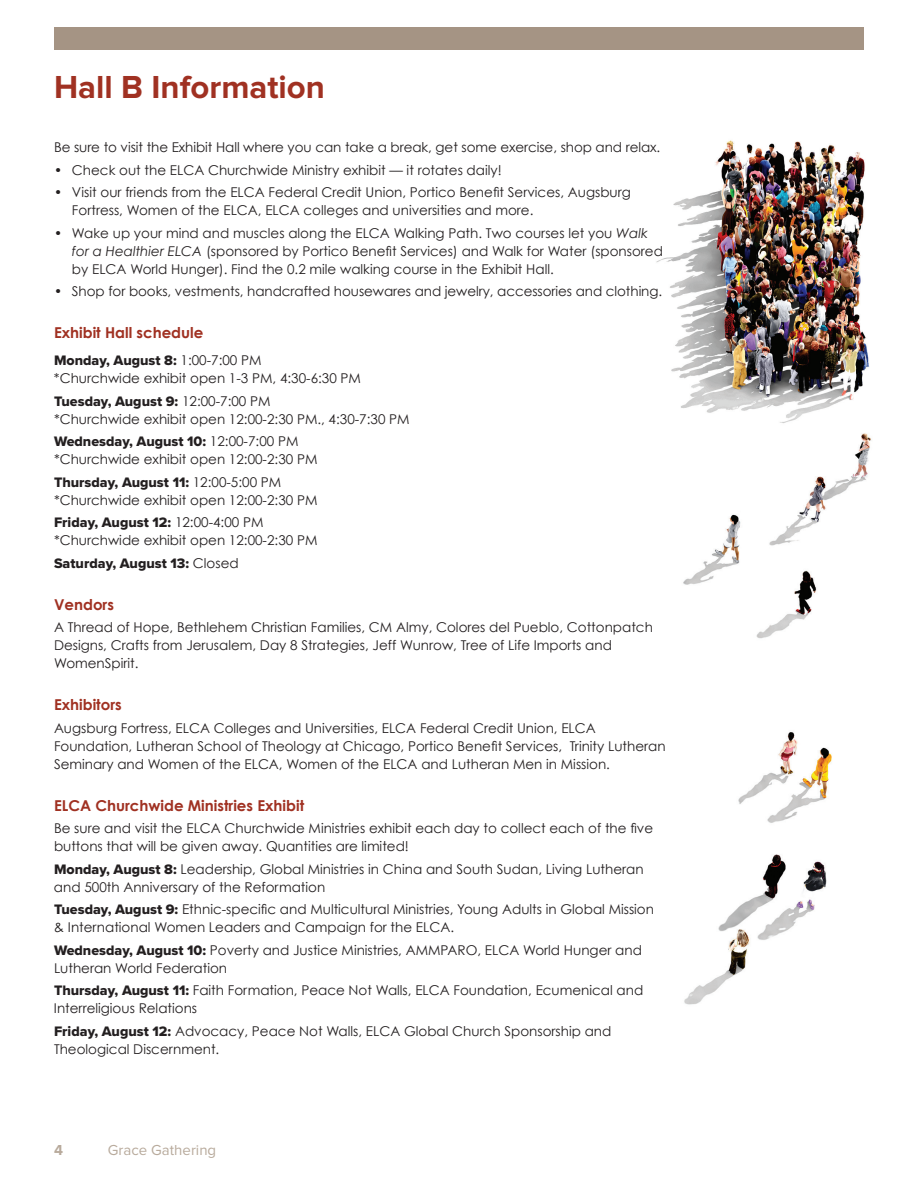
<style>
.page{position:relative;width:918px;height:1188px;background:#fff}
.page>*{position:absolute;margin:0;border:0;box-sizing:border-box;transform-origin:0 0}
.t1{font:700 33px "Proxima Nova";color:#a03122}
.t2{font:700 15px "Century Gothic";color:#a03122}
.t3{font:15px "Proxima Nova";color:#b8aa9c}
.t4{font:700 15px "Proxima Nova";color:#b8aa9c}
.t5{font:14.25px "Proxima Nova Extrabld";color:#231f20}
.t6{font:13.5px/18px "Century Gothic";color:#231f20}
.s1{font-style:italic}
.s2{font-family:"Century Gothic";font-size:13.5px}
.s3{font-family:"Proxima Nova Extrabld";font-size:14.25px}
</style>
<div class="page">
<div style="left:54px;top:27px;width:810px;height:23px;background:#a59484"></div>
<img style="left:656px;top:140px;width:214px;height:283px">
<img style="left:683px;top:433px;width:188px;height:572px">
<h1 class="t1" style="left:54px;top:72px;width:273px">Hall B Information</h1>
<p class="t6" style="left:54px;top:138px;width:608px">Be sure to visit the Exhibit Hall where you can take a break, get some exercise, shop and relax.</p>
<p class="t6" style="left:54px;top:161px;width:449px">• Check out the ELCA Churchwide Ministry exhibit — it rotates daily!</p>
<p class="t6" style="left:72px;top:183px;width:560px;text-indent:-18px">• Visit our friends from the ELCA Federal Credit Union, Portico Benefit Services, Augsburg<br>Fortress, Women of the ELCA, ELCA colleges and universities and more.</p>
<p class="t6" style="left:72px;top:224px;width:592px;text-indent:-18px">• Wake up your mind and muscles along the ELCA Walking Path. Two courses let you <span class="s1">Walk for a Healthier ELCA</span> (sponsored by Portico Benefit Services) and Walk for Water (sponsored by ELCA World Hunger). Find the 0.2 mile walking course in the Exhibit Hall.</p>
<p class="t6" style="left:54px;top:282px;width:610px">• Shop for books, vestments, handcrafted housewares and jewelry, accessories and clothing.</p>
<p class="t2" style="left:54px;top:323px;width:151px">Exhibit Hall schedule</p>
<p class="t5" style="left:54px;top:352px;width:209px">Monday, August 8: <span class="s2">1:00-7:00 PM</span></p>
<p class="t6" style="left:54px;top:369px;width:309px">*Churchwide exhibit open 1-3 PM, 4:30-6:30 PM</p>
<p class="t5" style="left:54px;top:392px;width:218px">Tuesday, August 9: <span class="s2">12:00-7:00 PM</span></p>
<p class="t6" style="left:54px;top:409px;width:357px">*Churchwide exhibit open 12:00-2:30 PM., 4:30-7:30 PM</p>
<p class="t5" style="left:54px;top:433px;width:246px">Wednesday, August 10: <span class="s2">12:00-7:00 PM</span></p>
<p class="t6" style="left:54px;top:450px;width:265px">*Churchwide exhibit open 12:00-2:30 PM</p>
<p class="t5" style="left:54px;top:473px;width:229px">Thursday, August 11: <span class="s2">12:00-5:00 PM</span></p>
<p class="t6" style="left:54px;top:490px;width:265px">*Churchwide exhibit open 12:00-2:30 PM</p>
<p class="t5" style="left:54px;top:514px;width:211px">Friday, August 12: <span class="s2">12:00-4:00 PM</span></p>
<p class="t6" style="left:54px;top:531px;width:265px">*Churchwide exhibit open 12:00-2:30 PM</p>
<p class="t5" style="left:54px;top:554px;width:186px">Saturday, August 13: <span class="s2">Closed</span></p>
<p class="t2" style="left:54px;top:595px;width:61px">Vendors</p>
<p class="t6" style="left:54px;top:618px;width:600px">A Thread of Hope, Bethlehem Christian Families, CM Almy, Colores del Pueblo, Cottonpatch<br>Designs, Crafts from Jerusalem, Day 8 Strategies, Jeff Wunrow, Tree of Life Imports and<br>WomenSpirit.</p>
<p class="t2" style="left:54px;top:695px;width:69px">Exhibitors</p>
<p class="t6" style="left:54px;top:719px;width:613px">Augsburg Fortress, ELCA Colleges and Universities, ELCA Federal Credit Union, ELCA<br>Foundation, Lutheran School of Theology at Chicago, Portico Benefit Services, Trinity Lutheran<br>Seminary and Women of the ELCA, Women of the ELCA and Lutheran Men in Mission.</p>
<p class="t2" style="left:54px;top:796px;width:252px">ELCA Churchwide Ministries Exhibit</p>
<p class="t6" style="left:54px;top:819px;width:601px">Be sure and visit the ELCA Churchwide Ministries exhibit each day to collect each of the five buttons that will be given away. Quantities are limited!</p>
<p class="t6" style="left:54px;top:860px;width:591px"><span class="s3">Monday, August 8:</span> Leadership, Global Ministries in China and South Sudan, Living Lutheran and 500th Anniversary of the Reformation</p>
<p class="t6" style="left:54px;top:900px;width:602px"><span class="s3">Tuesday, August 9:</span> Ethnic-specific and Multicultural Ministries, Young Adults in Global Mission &amp; International Women Leaders and Campaign for the ELCA.</p>
<p class="t6" style="left:54px;top:941px;width:590px"><span class="s3">Wednesday, August 10:</span> Poverty and Justice Ministries, AMMPARO, ELCA World Hunger and<br>Lutheran World Federation</p>
<p class="t6" style="left:54px;top:981px;width:591px"><span class="s3">Thursday, August 11:</span> Faith Formation, Peace Not Walls, ELCA Foundation, Ecumenical and<br>Interreligious Relations</p>
<p class="t6" style="left:54px;top:1022px;width:559px"><span class="s3">Friday, August 12:</span> Advocacy, Peace Not Walls, ELCA Global Church Sponsorship and<br>Theological Discernment.</p>
<p class="t4" style="left:54px;top:1143px;width:10px">4</p>
<p class="t3" style="left:108px;top:1143px;width:110px">Grace Gathering</p>
</div>
